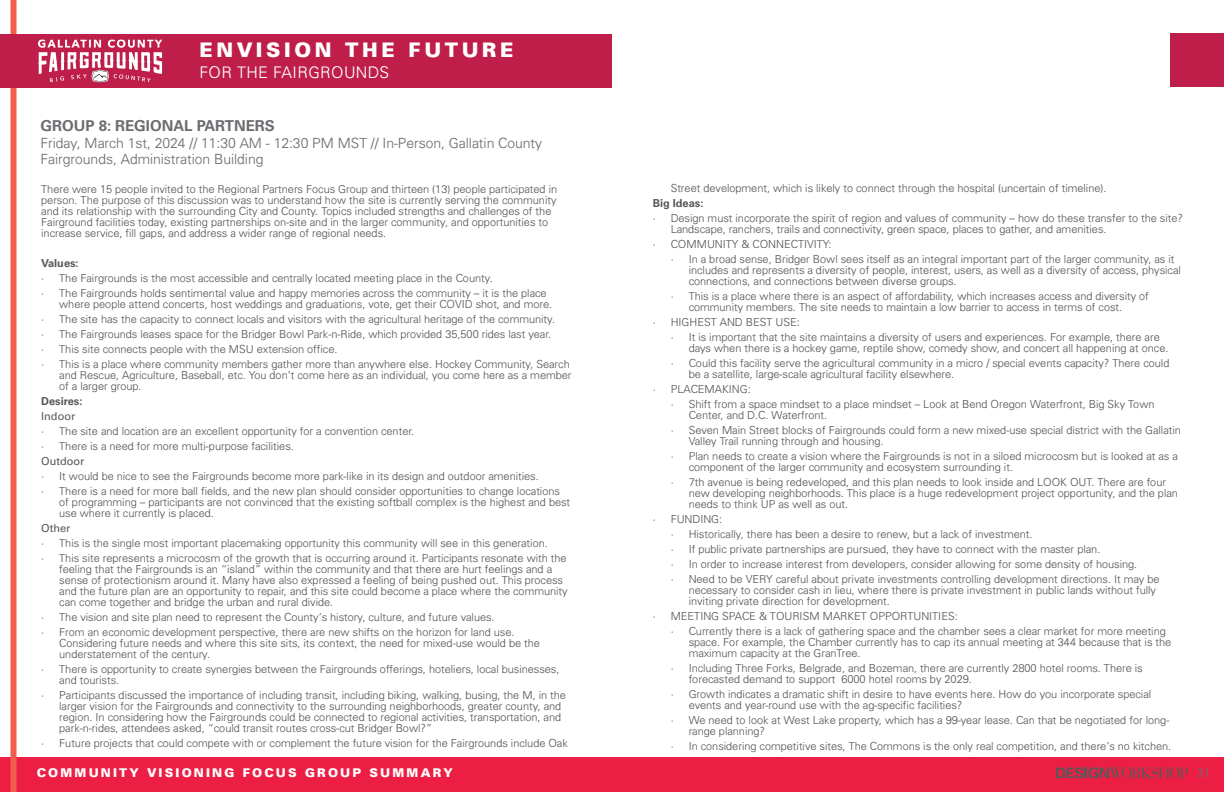
<style>
.page{position:relative;width:1224px;height:792px;background:#fff}
.page>*{position:absolute;margin:0;border:0;box-sizing:border-box;transform-origin:0 0}
.t1{font:900 20px "Univers";letter-spacing:.18em;color:#fff}
.t2{font:300 16px "Univers";letter-spacing:.025em;color:#fff}
.Paragraph_Style_1{font:700 15px "Univers LT Std";color:#6c6d70}
.Paragraph_Style_1-2{font:300 14px/16.8px "Univers";color:#6c6d70}
.t3{font:900 12px "Univers";letter-spacing:.18em;color:#fff}
.t4{font:300 12px "Univers";color:#6c6d70}
.Body_Text{font:300 11px/11px "Univers";color:#57585a}
.Body_Text-2{font:700 11px "Univers LT Std";color:#57585a}
.Body_Text-3{font:11px "Univers LT Std";color:#57585a}
</style>
<div class="page">
<div style="left:600px;top:757px;width:624px;height:35px;background:#ed1e43"></div>
<div style="left:0;top:757px;width:621px;height:35px;background:#ed1e43"></div>
<div style="left:1170px;top:33px;width:54px;height:54px;background:#bf1e4a"></div>
<svg style="left:1056px;top:767px;width:132px;height:12px"></svg>
<div style="left:10px;top:0;width:6px;height:792px;background:#f15e4d"></div>
<div style="left:0;top:34px;width:612px;height:54px;background:#bf1e4a"></div>
<img style="left:38px;top:39px;width:125px;height:44px">
<h1 class="t1" style="left:199px;top:37px;width:316px">ENVISION THE FUTURE</h1>
<h2 class="t2" style="left:199px;top:63px;width:191px">FOR THE FAIRGROUNDS</h2>
<p class="Paragraph_Style_1" style="left:40px;top:117px;width:236px">GROUP 8: REGIONAL PARTNERS</p>
<p class="Paragraph_Style_1-2" style="left:40px;top:134px;width:503px">Friday, March 1st, 2024 // 11:30 AM - 12:30 PM MST // In-Person, Gallatin County<br>Fairgrounds, Administration Building</p>
<p class="Body_Text" style="left:41px;top:184px;width:517px">There were 15 people invited to the Regional Partners Focus Group and thirteen (13) people participated in person. The purpose of this discussion was to understand how the site is currently serving the community and its relationship with the surrounding City and County. Topics included strengths and challenges of the Fairground facilities today, existing partnerships on-site and in the larger community, and opportunities to increase service, fill gaps, and address a wider range of regional needs.</p>
<p class="Body_Text-2" style="left:41px;top:257px;width:39px">Values:</p>
<p class="Body_Text" style="left:41px;top:273px;width:453px">• The Fairgrounds is the most accessible and centrally located meeting place in the County.</p>
<p class="Body_Text" style="left:59px;top:288px;width:494px;text-indent:-18px">• The Fairgrounds holds sentimental value and happy memories across the community – it is the place where people attend concerts, host weddings and graduations, vote, get their COVID shot, and more.</p>
<p class="Body_Text" style="left:41px;top:314px;width:516px">• The site has the capacity to connect locals and visitors with the agricultural heritage of the community.</p>
<p class="Body_Text" style="left:41px;top:329px;width:512px">• The Fairgrounds leases space for the Bridger Bowl Park-n-Ride, which provided 35,500 rides last year.</p>
<p class="Body_Text" style="left:41px;top:344px;width:298px">• This site connects people with the MSU extension office.</p>
<p class="Body_Text" style="left:59px;top:359px;width:514px;text-indent:-18px">• This is a place where community members gather more than anywhere else. Hockey Community, Search and Rescue, Agriculture, Baseball, etc. You don’t come here as an individual, you come here as a member of a larger group.</p>
<p class="Body_Text-2" style="left:41px;top:395px;width:43px">Desires:</p>
<p class="Body_Text-3" style="left:41px;top:410px;width:36px">Indoor</p>
<p class="Body_Text" style="left:41px;top:426px;width:375px">• The site and location are an excellent opportunity for a convention center.</p>
<p class="Body_Text" style="left:41px;top:441px;width:254px">• There is a need for more multi-purpose facilities.</p>
<p class="Body_Text-3" style="left:41px;top:455px;width:45px">Outdoor</p>
<p class="Body_Text" style="left:41px;top:471px;width:499px">• It would be nice to see the Fairgrounds become more park-like in its design and outdoor amenities.</p>
<p class="Body_Text" style="left:59px;top:486px;width:513px;text-indent:-18px">• There is a need for more ball fields, and the new plan should consider opportunities to change locations of programming – participants are not convinced that the existing softball complex is the highest and best use where it currently is placed.</p>
<p class="Body_Text-3" style="left:41px;top:522px;width:31px">Other</p>
<p class="Body_Text" style="left:41px;top:538px;width:508px">• This is the single most important placemaking opportunity this community will see in this generation.</p>
<p class="Body_Text" style="left:59px;top:553px;width:510px;text-indent:-18px">• This site represents a microcosm of the growth that is occurring around it. Participants resonate with the feeling that the Fairgrounds is an “island” within the community and that there are hurt feelings and a sense of protectionism around it. Many have also expressed a feeling of being pushed out. This process and the future plan are an opportunity to repair, and this site could become a place where the community can come together and bridge the urban and rural divide.</p>
<p class="Body_Text" style="left:41px;top:612px;width:455px">• The vision and site plan need to represent the County’s history, culture, and future values.</p>
<p class="Body_Text" style="left:59px;top:627px;width:482px;text-indent:-18px">• From an economic development perspective, there are new shifts on the horizon for land use.<br>Considering future needs and where this site sits, its context, the need for mixed-use would be the understatement of the century.</p>
<p class="Body_Text" style="left:59px;top:664px;width:502px;text-indent:-18px">• There is opportunity to create synergies between the Fairgrounds offerings, hoteliers, local businesses, and tourists.</p>
<p class="Body_Text" style="left:59px;top:690px;width:508px;text-indent:-18px">• Participants discussed the importance of including transit, including biking, walking, busing, the M, in the larger vision for the Fairgrounds and connectivity to the surrounding neighborhoods, greater county, and region. In considering how the Fairgrounds could be connected to regional activities, transportation, and park-n-rides, attendees asked, “could transit routes cross-cut Bridger Bowl?”</p>
<p class="Body_Text" style="left:41px;top:738px;width:528px">• Future projects that could compete with or complement the future vision for the Fairgrounds include Oak</p>
<p class="t3" style="left:37px;top:764px;width:418px">COMMUNITY VISIONING FOCUS GROUP SUMMARY</p>
<p class="Body_Text" style="left:671px;top:182px;width:437px">Street development, which is likely to connect through the hospital (uncertain of timeline).</p>
<p class="Body_Text-2" style="left:653px;top:197px;width:52px">Big Ideas:</p>
<p class="Body_Text" style="left:671px;top:212px;width:514px;text-indent:-18px">• Design must incorporate the spirit of region and values of community – how do these transfer to the site?<br>Landscape, ranchers, trails and connectivity, green space, places to gather, and amenities.</p>
<p class="Body_Text" style="left:653px;top:238px;width:180px">• COMMUNITY &amp; CONNECTIVITY:</p>
<p class="Body_Text" style="left:689px;top:253px;width:494px;text-indent:-18px">• In a broad sense, Bridger Bowl sees itself as an integral important part of the larger community, as it includes and represents a diversity of people, interest, users, as well as a diversity of access, physical connections, and connections between diverse groups.</p>
<p class="Body_Text" style="left:689px;top:290px;width:462px;text-indent:-18px">• This is a place where there is an aspect of affordability, which increases access and diversity of community members. The site needs to maintain a low barrier to access in terms of cost.</p>
<p class="Body_Text" style="left:653px;top:316px;width:149px">• HIGHEST AND BEST USE:</p>
<p class="Body_Text" style="left:689px;top:331px;width:481px;text-indent:-18px">• It is important that the site maintains a diversity of users and experiences. For example, there are days when there is a hockey game, reptile show, comedy show, and concert all happening at once.</p>
<p class="Body_Text" style="left:689px;top:357px;width:482px;text-indent:-18px">• Could this facility serve the agricultural community in a micro / special events capacity? There could be a satellite, large-scale agricultural facility elsewhere.</p>
<p class="Body_Text" style="left:653px;top:383px;width:100px">• PLACEMAKING:</p>
<p class="Body_Text" style="left:689px;top:398px;width:467px;text-indent:-18px">• Shift from a space mindset to a place mindset – Look at Bend Oregon Waterfront, Big Sky Town<br>Center, and D.C. Waterfront.</p>
<p class="Body_Text" style="left:689px;top:424px;width:494px;text-indent:-18px">• Seven Main Street blocks of Fairgrounds could form a new mixed-use special district with the Gallatin<br>Valley Trail running through and housing.</p>
<p class="Body_Text" style="left:689px;top:450px;width:491px;text-indent:-18px">• Plan needs to create a vision where the Fairgrounds is not in a siloed microcosm but is looked at as a component of the larger community and ecosystem surrounding it.</p>
<p class="Body_Text" style="left:689px;top:476px;width:491px;text-indent:-18px">• 7th avenue is being redeveloped, and this plan needs to look inside and LOOK OUT. There are four new developing neighborhoods. This place is a huge redevelopment project opportunity, and the plan needs to think UP as well as out.</p>
<p class="Body_Text" style="left:653px;top:513px;width:71px">• FUNDING:</p>
<p class="Body_Text" style="left:671px;top:528px;width:363px">• Historically, there has been a desire to renew, but a lack of investment.</p>
<p class="Body_Text" style="left:671px;top:543px;width:431px">• If public private partnerships are pursued, they have to connect with the master plan.</p>
<p class="Body_Text" style="left:671px;top:558px;width:468px">• In order to increase interest from developers, consider allowing for some density of housing.</p>
<p class="Body_Text" style="left:689px;top:573px;width:472px;text-indent:-18px">• Need to be VERY careful about private investments controlling development directions. It may be necessary to consider cash in lieu, where there is private investment in public lands without fully inviting private direction for development.</p>
<p class="Body_Text" style="left:653px;top:610px;width:307px">• MEETING SPACE &amp; TOURISM MARKET OPPORTUNITIES:</p>
<p class="Body_Text" style="left:689px;top:625px;width:484px;text-indent:-18px">• Currently there is a lack of gathering space and the chamber sees a clear market for more meeting space. For example, the Chamber currently has to cap its annual meeting at 344 because that is the maximum capacity at the GranTree.</p>
<p class="Body_Text" style="left:689px;top:662px;width:456px;text-indent:-18px">• Including Three Forks, Belgrade, and Bozeman, there are currently 2800 hotel rooms. There is forecasted demand to support 6000 hotel rooms by 2029.</p>
<p class="Body_Text" style="left:689px;top:688px;width:464px;text-indent:-18px">• Growth indicates a dramatic shift in desire to have events here. How do you incorporate special events and year-round use with the ag-specific facilities?</p>
<p class="Body_Text" style="left:689px;top:714px;width:482px;text-indent:-18px">• We need to look at West Lake property, which has a 99-year lease. Can that be negotiated for long&shy;range planning?</p>
<p class="Body_Text" style="left:671px;top:740px;width:502px">• In considering competitive sites, The Commons is the only real competition, and there’s no kitchen.</p>
<p class="t4" style="left:1197px;top:765px;width:15px">31</p>
</div>
